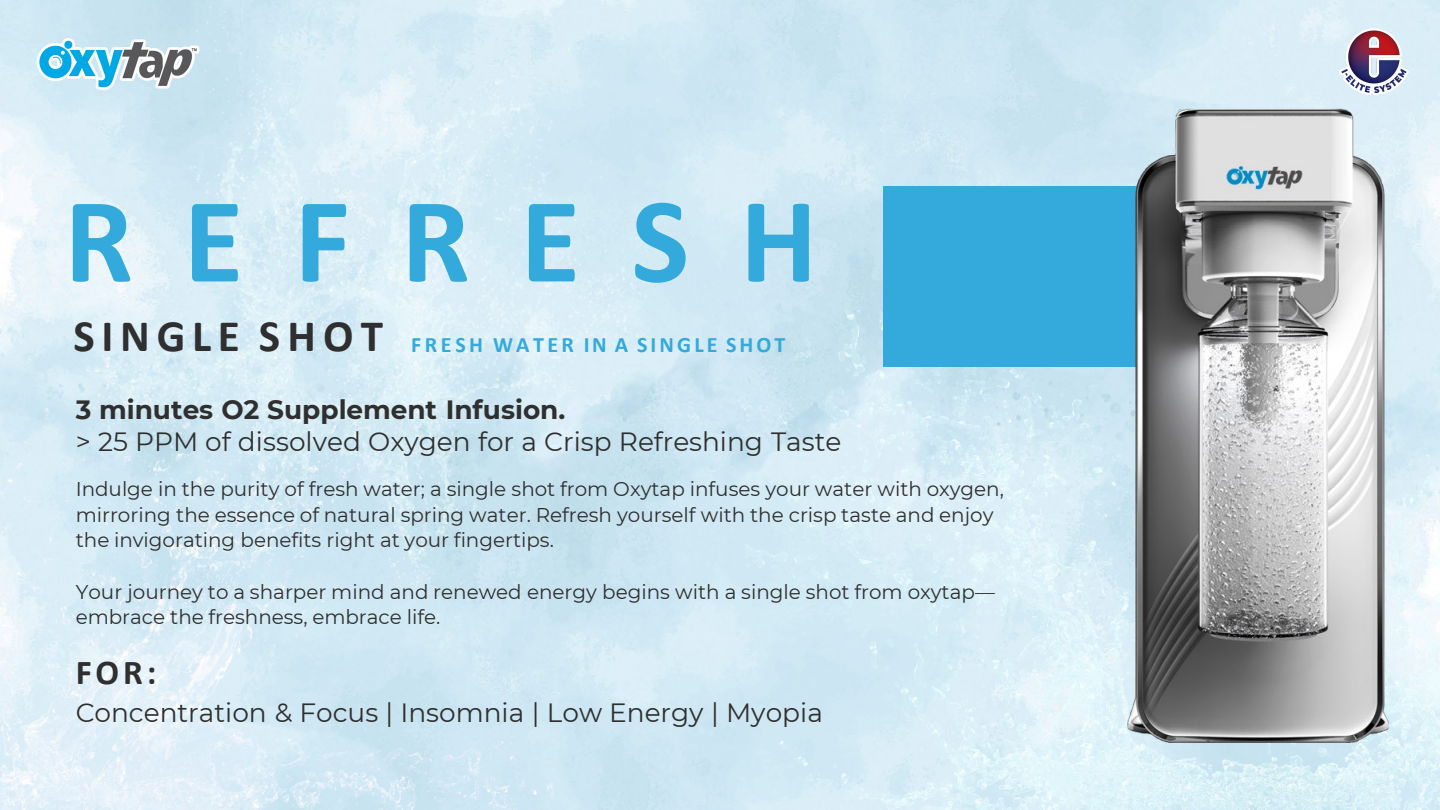
<style>
.page{position:relative;width:1440px;height:810px;background:#fff}
.page>*{position:absolute;margin:0;border:0;box-sizing:border-box;transform-origin:0 0}
.t1{font:700 122.4px "Calibri";letter-spacing:.415em;color:#33aadb}
.t2{font:700 45.1px "Calibri";letter-spacing:.15em;color:#2f2f2f}
.t3{font:700 35px "Calibri";color:#2f2f2f}
.t4{font:26.4px "Montserrat";color:#2f2f2f}
.t5{font:700 26.4px "Montserrat";color:#2f2f2f}
.t6{font:700 22.1px "Calibri";letter-spacing:.145em;color:#33aadb}
.t7{font:19.9px/25.4px "Montserrat";color:#2f2f2f}
</style>
<div class="page">
<img style="left:756px;top:311px;width:684px;height:499px">
<img style="left:72px;top:6px;width:579px;height:149px">
<img style="left:0;top:155px;width:756px;height:655px">
<div style="left:883px;top:186px;width:460px;height:181px;background:#33aadb"></div>
<img style="left:1091px;top:65px;width:334px;height:716px">
<img style="left:1331px;top:15px;width:84px;height:85px">
<img style="left:30px;top:38px;width:176px;height:51px">
<h2 class="t1" style="left:64px;top:154px;width:754px">REFRESH</h2>
<p class="t2" style="left:73px;top:304px;width:311px">SINGLE SHOT</p>
<p class="t6" style="left:411px;top:329px;width:376px">FRESH WATER IN A SINGLE SHOT</p>
<p class="t5" style="left:76px;top:391px;width:491px">3 minutes O2 Supplement Infusion.</p>
<p class="t4" style="left:76px;top:424px;width:767px">&gt; 25 PPM of dissolved Oxygen for a Crisp Refreshing Taste</p>
<p class="t7" style="left:76px;top:476px;width:930px">Indulge in the purity of fresh water; a single shot from Oxytap infuses your water with oxygen, mirroring the essence of natural spring water. Refresh yourself with the crisp taste and enjoy the invigorating benefits right at your fingertips.</p>
<p class="t7" style="left:76px;top:578px;width:921px">Your journey to a sharper mind and renewed energy begins with a single shot from oxytap— embrace the freshness, embrace life.</p>
<p class="t3" style="left:76px;top:648px;width:82px">FOR:</p>
<p class="t4" style="left:76px;top:694px;width:749px">Concentration &amp; Focus | Insomnia | Low Energy | Myopia</p>
</div>
